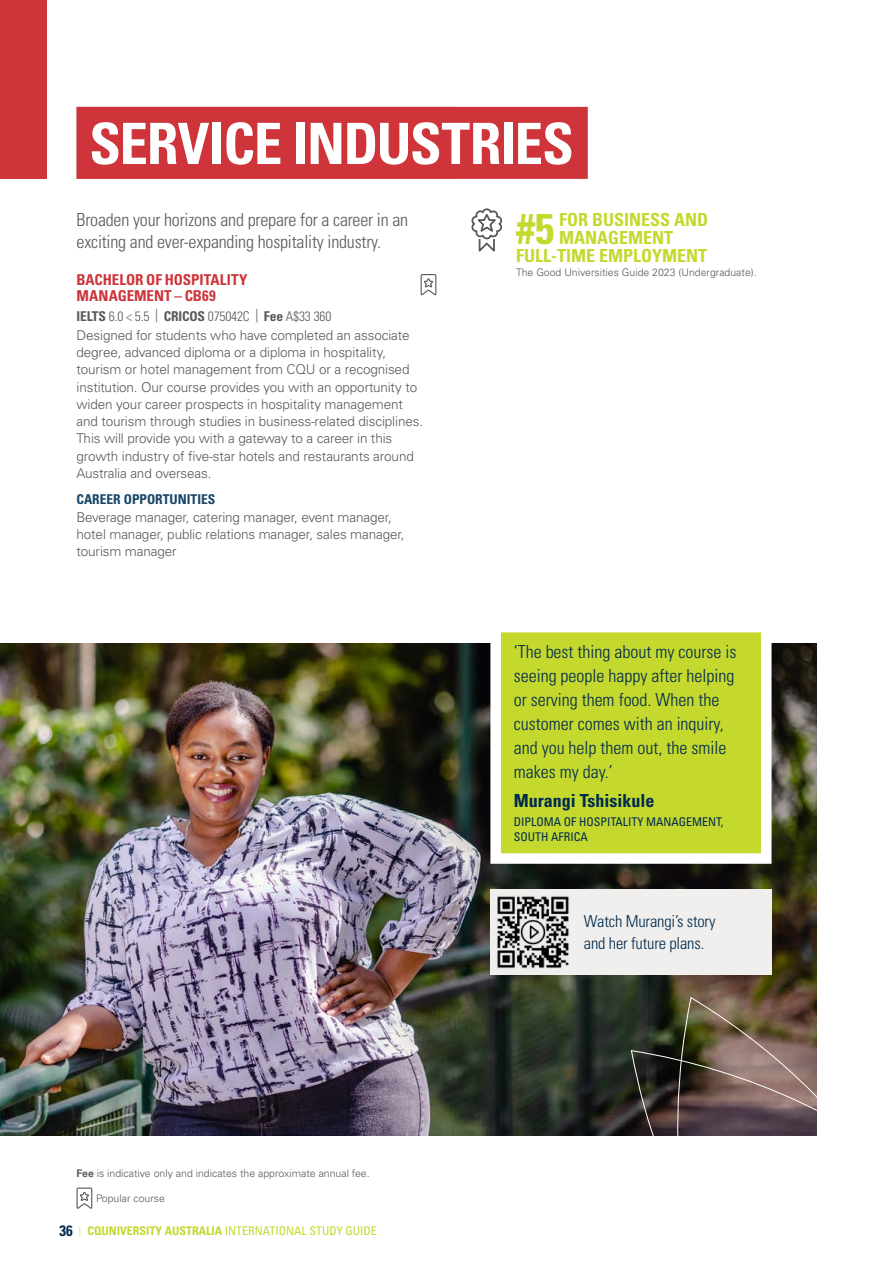
<style>
.page{position:relative;width:893px;height:1263px;background:#fff}
.page>*{position:absolute;margin:0;border:0;box-sizing:border-box;transform-origin:0 0}
.t1{font:700 condensed 57px "Univers LT Std";letter-spacing:-.02em;color:#fff}
.t2{font:700 condensed 42.9px "Univers LT Std";color:#c4d82e}
.t3{font:300 condensed 18px/24px "Univers LT Std";color:#002a4e}
.t4{font:300 condensed 18px/22.5px "Univers LT Std";letter-spacing:-.01em;color:#58595b}
.t5{font:700 condensed 18px "Univers LT Std";color:#c4d82e}
.t6{font:700 condensed 18px "Univers LT Std";color:#002a4e}
.t7{font:300 condensed 16.5px/22.5px "Univers LT Std";letter-spacing:-.01em;color:#002a4e}
.t8{font:700 condensed 15px/16.5px "Univers LT Std";letter-spacing:-.005em;color:#ce3439}
.t9{font:300 13.5px/17.2px "Univers LT Std";letter-spacing:-.01em;color:#58595b}
.t10{font:700 condensed 13.5px "Univers LT Std";color:#174568}
.t11{font:condensed 12px "Univers LT Std";color:#c4d82e}
.t12{font:condensed 12px/14.4px "Univers LT Std";color:#002a4e}
.t13{font:300 10.5px "Univers LT Std";color:#58595b}
.s1{font-weight:700;font-stretch:condensed}
.s2{font-stretch:condensed}
.s3{font-weight:700}
.s4{font-weight:700;font-size:15px;color:#002a4e}
.s5{font-weight:100;font-stretch:ultra-condensed;font-size:13.5px}
</style>
<div class="page">
<svg style="left:76px;top:1187px;width:17px;height:22px"></svg>
<div style="left:77px;top:107px;width:511px;height:72px;background:#ce3439"></div>
<svg style="left:420px;top:274px;width:17px;height:22px"></svg>
<svg style="left:471px;top:208px;width:31px;height:44px"></svg>
<img style="left:0;top:643px;width:816px;height:492px">
<div style="left:496px;top:627px;width:270px;height:231px;background:#c4d82e"></div>
<div style="left:490px;top:622px;width:281px;height:242px;border:10px solid #fff"></div>
<div style="left:490px;top:889px;width:281px;height:85px;background:#f1efed"></div>
<img style="left:497px;top:896px;width:72px;height:73px">
<svg style="left:672px;top:996px;width:145px;height:54px;background:#6b5a42"></svg>
<svg style="left:630px;top:1050px;width:187px;height:86px;background:#5f4e4d"></svg>
<div style="left:0;top:0;width:47px;height:178px;background:#ce3439"></div>
<h1 class="t1" style="left:89px;top:109px;width:486px">SERVICE INDUSTRIES</h1>
<h1 class="t1" style="left:89px;top:109px;width:354px">ALLIED HEALTH</h1>
<h3 class="t4" style="left:77px;top:208px;width:333px">Broaden your horizons and prepare for a career in an exciting and ever‑expanding hospitality industry.</h3>
<h2 class="t2" style="left:516px;top:202px;width:40px">#5</h2>
<h3 class="t5" style="left:559px;top:208px;width:151px">FOR BUSINESS AND</h3>
<h3 class="t5" style="left:559px;top:226px;width:115px">MANAGEMENT</h3>
<h3 class="t5" style="left:516px;top:244px;width:192px">FULL‑TIME EMPLOYMENT</h3>
<p class="t13" style="left:516px;top:266px;width:242px">The Good Universities Guide 2023 (Undergraduate).</p>
<p class="t8" style="left:77px;top:271px;width:172px">BACHELOR OF HOSPITALITY<br>MANAGEMENT – CB69</p>
<p class="t9" style="left:77px;top:306px;width:335px;line-height:19.4px"><span class="s1">IELTS</span> <span class="s2">6.0 &lt; 5.5 |</span> <span class="s1">CRICOS</span> <span class="s2">075042C |</span> <span class="s1">Fee</span> <span class="s2">A$33 360<br></span>Designed for students who have completed an associate</p>
<p class="t9" style="left:77px;top:344px;width:348px">degree, advanced diploma or a diploma in hospitality, tourism or hotel management from CQU or a recognised institution. Our course provides you with an opportunity to widen your career prospects in hospitality management and tourism through studies in business‑related disciplines.<br>This will provide you with a gateway to a career in this growth industry of five‑star hotels and restaurants around Australia and overseas.</p>
<p class="t10" style="left:77px;top:491px;width:140px">CAREER OPPORTUNITIES</p>
<p class="t9" style="left:77px;top:508px;width:330px">Beverage manager, catering manager, event manager, hotel manager, public relations manager, sales manager, tourism manager</p>
<h3 class="t3" style="left:514px;top:640px;width:224px">‘The best thing about my course is seeing people happy after helping or serving them food. When the customer comes with an inquiry, and you help them out, the smile makes my day.’</h3>
<h3 class="t6" style="left:514px;top:790px;width:142px">Murangi Tshisikule</h3>
<p class="t12" style="left:514px;top:814px;width:211px">DIPLOMA OF HOSPITALITY MANAGEMENT,<br>SOUTH AFRICA</p>
<p class="t13" style="left:77px;top:1167px;width:295px"><span class="s3">Fee</span> is indicative only and indicates the approximate annual fee.</p>
<p class="t13" style="left:96px;top:1192px;width:70px">Popular course</p>
<p class="t11" style="left:60px;top:1223px;width:319px"><span class="s4">36</span> <span class="s5">|</span> <span class="s3">CQUNIVERSITY AUSTRALIA</span> INTERNATIONAL STUDY GUIDE</p>
<p class="t7" style="left:584px;top:909px;width:133px">Watch Murangi’s story and her future plans.</p>
</div>
